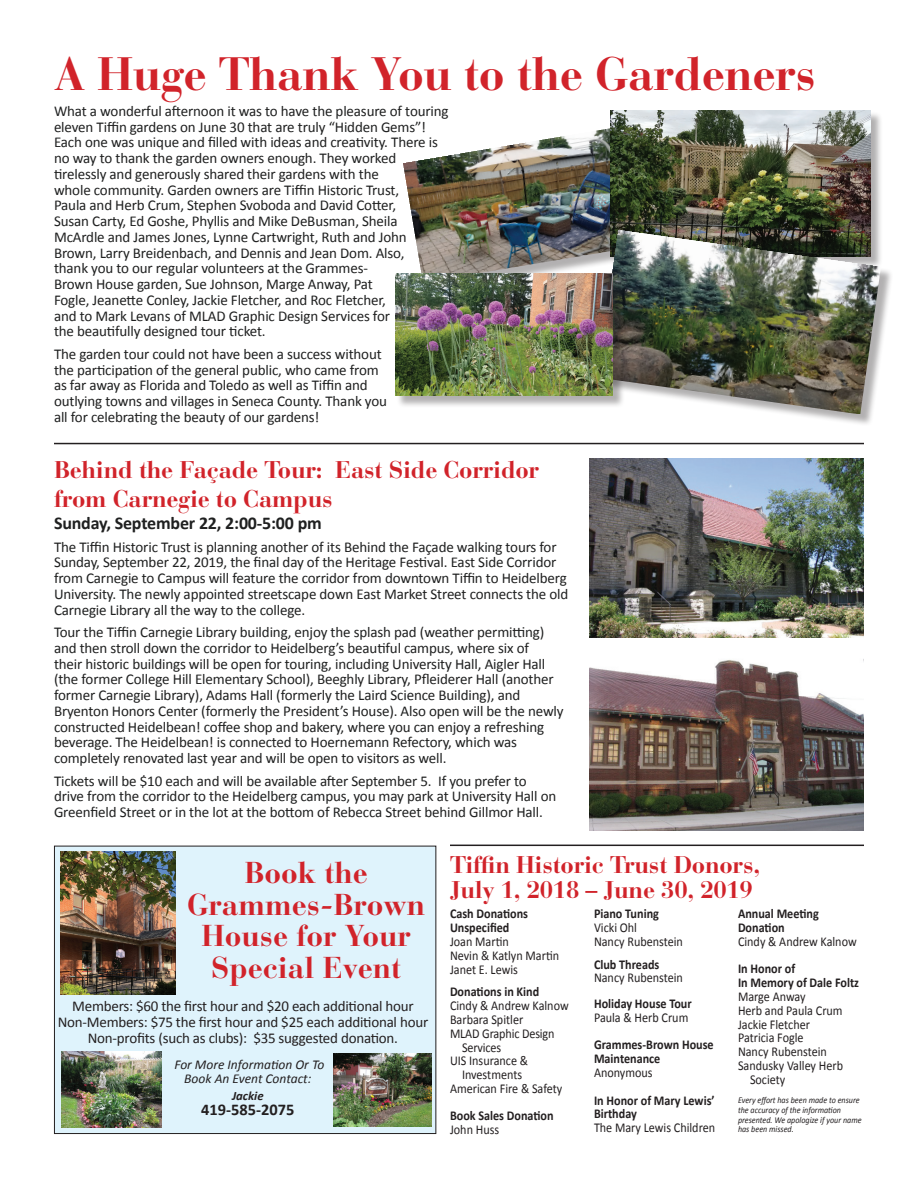
<style>
.page{position:relative;width:918px;height:1188px;background:#fff}
.page>*{position:absolute;margin:0;border:0;box-sizing:border-box;transform-origin:0 0}
.t1{font:700 46.5px "Bauer Bodoni";letter-spacing:-.01em;color:#d1232a}
.t2{font:700 30px/31.5px "Bauer Bodoni";color:#d1232a;text-align:center}
.t3{font:700 24px/28.8px "Bauer Bodoni";letter-spacing:-.01em;color:#d1232a}
.t4{font:700 18px "Calibri";letter-spacing:-.01em;color:#1f2020}
.t5{font:700 16.35px "Calibri";color:#231f20}
.t6{font:15px/15.8px "Calibri";letter-spacing:-.01em;color:#1f2020}
.t7{font:15px/16.2px "Calibri";letter-spacing:-.015em;color:#231f20;text-align:center}
.t8{font:13.5px/13.8px "Calibri";color:#231f20;scale:.9 1}
.t9{font:700 13.5px/13.8px "Calibri";color:#231f20;scale:.9 1}
.t10{font:italic 13.5px/14.5px "Calibri";color:#231f20;text-align:center}
.t11{font:italic 700 12.75px "Calibri";color:#231f20}
.t12{font:italic 9px/9.8px "Calibri";color:#231f20;scale:.9 1}
</style>
<div class="page">
<img style="left:590px;top:459px;width:274px;height:178px">
<img style="left:590px;top:659px;width:274px;height:171px">
<img style="left:403px;top:128px;width:207px;height:145px">
<div style="left:612px;top:112px;width:271px;height:157px;background:#231f20;opacity:.35"></div>
<img style="left:610px;top:110px;width:260px;height:120px">
<div style="left:599px;top:231px;width:294px;height:196px;background:#231f20;opacity:.35"></div>
<img style="left:597px;top:230px;width:284px;height:184px">
<div style="left:397px;top:275px;width:228px;height:133px;background:#231f20;opacity:.35"></div>
<img style="left:395px;top:273px;width:217px;height:122px">
<hr style="left:54px;top:443px;width:810px;height:1px;background:#231f20">
<hr style="left:450px;top:845px;width:414px;height:1px;background:#231f20">
<div style="left:54px;top:846px;width:382px;height:288px;background:#dff3fc"></div>
<div style="left:54px;top:846px;width:382px;height:288px;border:1px solid #231f20"></div>
<img style="left:61px;top:851px;width:115px;height:144px">
<img style="left:334px;top:1053px;width:98px;height:74px">
<img style="left:61px;top:1052px;width:100px;height:75px">
<h1 class="t1" style="left:54px;top:46px;width:764px">A Huge Thank You to the Gardeners</h1>
<p class="t6" style="left:54px;top:103px;width:396px">What a wonderful afternoon it was to have the pleasure of touring eleven Tiffin gardens on June 30 that are truly “Hidden Gems”!<br>Each one was unique and filled with ideas and creativity. There is no way to thank the garden owners enough. They worked tirelessly and generously shared their gardens with the<br>whole community. Garden owners are Tiffin Historic Trust,<br>Paula and Herb Crum, Stephen Svoboda and David Cotter,<br>Susan Carty, Ed Goshe, Phyllis and Mike DeBusman, Sheila McArdle and James Jones, Lynne Cartwright, Ruth and John Brown, Larry Breidenbach, and Dennis and Jean Dom. Also,<br>thank you to our regular volunteers at the Grammes-<br>Brown House garden, Sue Johnson, Marge Anway, Pat<br>Fogle, Jeanette Conley, Jackie Fletcher, and Roc Fletcher,<br>and to Mark Levans of MLAD Graphic Design Services for<br>the beautifully designed tour ticket.</p>
<p class="t6" style="left:54px;top:346px;width:335px">The garden tour could not have been a success without the participation of the general public, who came from as far away as Florida and Toledo as well as Tiffin and outlying towns and villages in Seneca County. Thank you all for celebrating the beauty of our gardens!</p>
<h3 class="t3" style="left:54px;top:455px;width:487px">Behind the Façade Tour: East Side Corridor from Carnegie to Campus</h3>
<p class="t4" style="left:54px;top:510px;width:269px">Sunday, September 22, 2:00-5:00 pm</p>
<p class="t6" style="left:54px;top:538px;width:516px">The Tiffin Historic Trust is planning another of its Behind the Façade walking tours for Sunday, September 22, 2019, the final day of the Heritage Festival. East Side Corridor from Carnegie to Campus will feature the corridor from downtown Tiffin to Heidelberg University. The newly appointed streetscape down East Market Street connects the old Carnegie Library all the way to the college.</p>
<p class="t6" style="left:54px;top:624px;width:511px">Tour the Tiffin Carnegie Library building, enjoy the splash pad (weather permitting) and then stroll down the corridor to Heidelberg’s beautiful campus, where six of<br>their historic buildings will be open for touring, including University Hall, Aigler Hall (the former College Hill Elementary School), Beeghly Library, Pfleiderer Hall (another former Carnegie Library), Adams Hall (formerly the Laird Science Building), and Bryenton Honors Center (formerly the President’s House). Also open will be the newly constructed Heidelbean! coffee shop and bakery, where you can enjoy a refreshing beverage. The Heidelbean! is connected to Hoernemann Refectory, which was completely renovated last year and will be open to visitors as well.</p>
<p class="t6" style="left:54px;top:772px;width:504px">Tickets will be $10 each and will be available after September 5. If you prefer to drive from the corridor to the Heidelberg campus, you may park at University Hall on<br>Greenfield Street or in the lot at the bottom of Rebecca Street behind Gillmor Hall.</p>
<h3 class="t3" style="left:450px;top:852px;width:312px;line-height:24.8px">Tiffin Historic Trust Donors,<br>July 1, 2018 – June 30, 2019</h3>
<p class="t9" style="left:450px;top:906px;width:88px">Cash Donations<br>Unspecified</p>
<p class="t8" style="left:450px;top:934px;width:123px">Joan Martin<br>Nevin &amp; Katlyn Martin<br>Janet E. Lewis</p>
<p class="t9" style="left:450px;top:984px;width:101px">Donations in Kind</p>
<p class="t8" style="left:450px;top:998px;width:133px">Cindy &amp; Andrew Kalnow</p>
<p class="t8" style="left:450px;top:1012px;width:83px">Barbara Spitler</p>
<p class="t8" style="left:450px;top:1026px;width:118px">MLAD Graphic Design</p>
<p class="t8" style="left:462px;top:1040px;width:45px">Services</p>
<p class="t8" style="left:450px;top:1054px;width:88px">UIS Insurance &amp;</p>
<p class="t8" style="left:462px;top:1067px;width:68px">Investments</p>
<p class="t8" style="left:450px;top:1081px;width:126px">American Fire &amp; Safety</p>
<p class="t9" style="left:450px;top:1109px;width:117px">Book Sales Donation</p>
<p class="t8" style="left:450px;top:1123px;width:56px">John Huss</p>
<h2 class="t2" style="left:187px;top:857px;width:240px">Book the<br>Grammes-Brown<br>House for Your<br>Special Event</h2>
<p class="t9" style="left:738px;top:906px;width:91px">Annual Meeting<br>Donation</p>
<p class="t8" style="left:738px;top:934px;width:133px">Cindy &amp; Andrew Kalnow</p>
<p class="t9" style="left:738px;top:962px;width:136px">In Honor of<br>In Memory of Dale Foltz</p>
<p class="t8" style="left:738px;top:989px;width:77px">Marge Anway</p>
<p class="t8" style="left:738px;top:1003px;width:118px">Herb and Paula Crum</p>
<p class="t8" style="left:738px;top:1017px;width:82px">Jackie Fletcher</p>
<p class="t8" style="left:738px;top:1031px;width:74px">Patricia Fogle</p>
<p class="t8" style="left:738px;top:1044px;width:100px">Nancy Rubenstein</p>
<p class="t8" style="left:738px;top:1058px;width:118px">Sandusky Valley Herb</p>
<p class="t8" style="left:750px;top:1072px;width:41px">Society</p>
<p class="t12" style="left:738px;top:1095px;width:139px">Every effort has been made to ensure the accuracy of the information presented. We apologize if your name has been missed.</p>
<p class="t9" style="left:594px;top:906px;width:74px">Piano Tuning</p>
<p class="t8" style="left:594px;top:920px;width:100px">Vicki Ohl<br>Nancy Rubenstein</p>
<p class="t9" style="left:594px;top:957px;width:74px">Club Threads</p>
<p class="t8" style="left:594px;top:971px;width:100px">Nancy Rubenstein</p>
<p class="t9" style="left:594px;top:996px;width:110px">Holiday House Tour</p>
<p class="t8" style="left:594px;top:1010px;width:106px">Paula &amp; Herb Crum</p>
<p class="t9" style="left:594px;top:1038px;width:135px">Grammes-Brown House<br>Maintenance</p>
<p class="t8" style="left:594px;top:1065px;width:67px">Anonymous</p>
<p class="t9" style="left:594px;top:1093px;width:136px">In Honor of Mary Lewis’<br>Birthday</p>
<p class="t8" style="left:594px;top:1120px;width:136px">The Mary Lewis Children</p>
<p class="t7" style="left:58px;top:997px;width:372px">Members: $60 the first hour and $20 each additional hour<br>Non-Members: $75 the first hour and $25 each additional hour<br>Non-profits (such as clubs): $35 suggested donation.</p>
<p class="t10" style="left:174px;top:1056px;width:151px">For More Information Or To<br>Book An Event Contact:</p>
<p class="t11" style="left:232px;top:1086px;width:33px">Jackie</p>
<p class="t5" style="left:201px;top:1098px;width:95px">419-585-2075</p>
</div>
